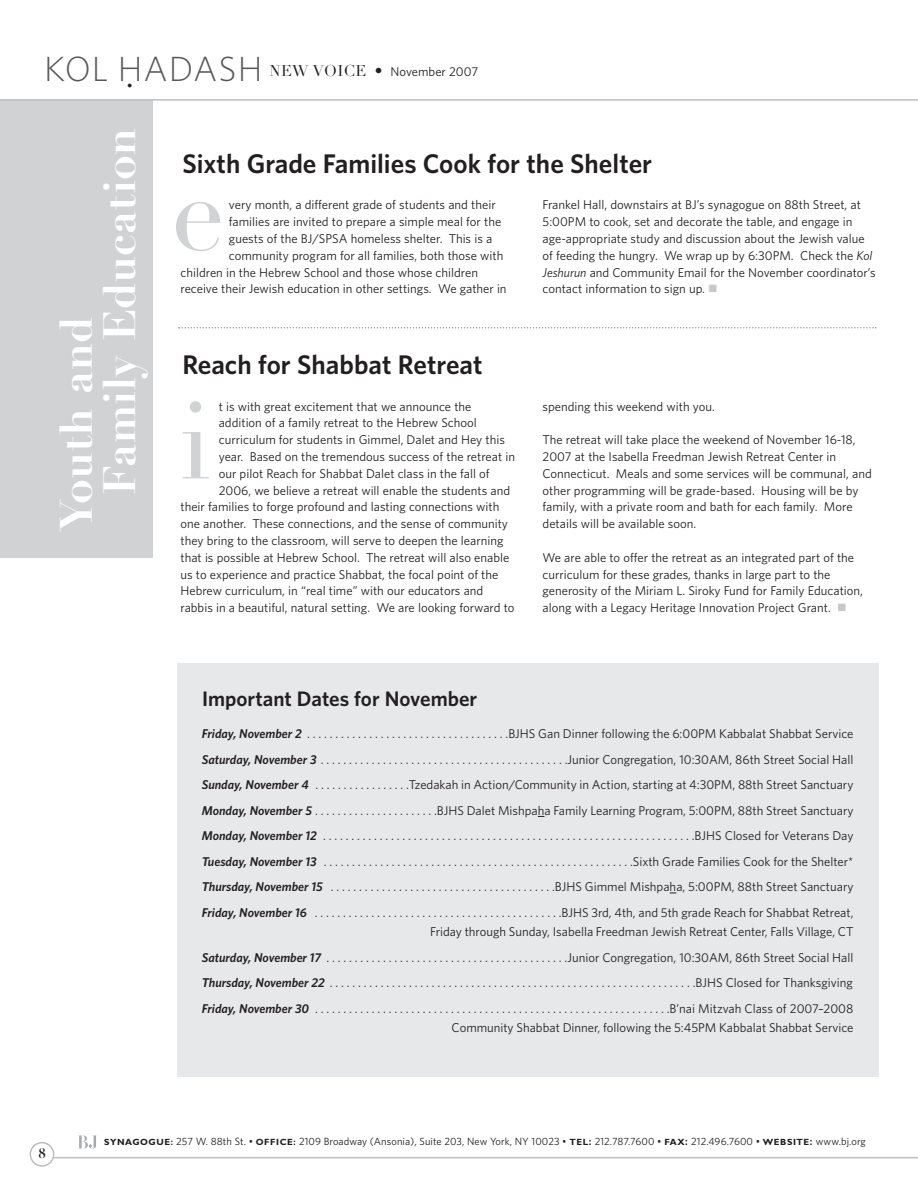
<style>
.page{position:relative;width:918px;height:1188px;background:#fff}
.page>*{position:absolute;margin:0;border:0;box-sizing:border-box;transform-origin:0 0}
.t1{font:108px "Didot LH";color:#d1d2d4}
.t2{font:700 44.55px "Didot LH";color:#fff}
.t3{font:300 35.1px "Whitney";letter-spacing:.03em;color:#57585a}
.t4{font:600 27px "Whitney";color:#231f20}
.t5{font:600 21px "Whitney";color:#231f20}
.t6{font:700 13.5px "Didot LH";color:#231f20}
.t7{font:12.75px/16.8px "Whitney";color:#231f20}
.t8{font:10.5px "Whitney";letter-spacing:.005em;color:#231f20}
.s1{font-family:"Didot LH";font-weight:400;font-size:36px;color:#231f20}
.s2{font-family:"Didot LH";font-size:15.45px}
.s3{font-style:italic}
.s4{font-weight:600;font-style:italic}
.s5{font-family:"Gill Sans";font-weight:700;font-size:9px}
.s6{font-weight:600;font-size:9px}
.s7{font-weight:600}
</style>
<div class="page">
<hr style="left:54px;top:1157px;width:864px;height:1px;background:#bcbdc0">
<div style="left:0;top:100px;width:153px;height:458px;background:#d1d2d4"></div>
<svg style="left:30px;top:1142px;width:24px;height:25px"></svg>
<hr style="left:0;top:99px;width:918px;height:2px;background:#bcbdc0">
<svg style="left:79px;top:1135px;width:18px;height:14px"></svg>
<div style="left:178px;top:663px;width:701px;height:414px;background:#e7e8e9"></div>
<svg style="left:178px;top:327px;width:698px;height:1px"></svg>
<h3 class="t3" style="left:44px;top:48px;width:220px">KOL H<span class="s1">.</span> ADASH</h3>
<p class="t7" style="left:269px;top:63px;width:210px"><span class="s2">NEW VOICE •</span> November 2007</p>
<h2 class="t2" style="left:60px;top:531px;width:216px;rotate:-90deg">Youth and</h2>
<h2 class="t2" style="left:103px;top:495px;width:369px;rotate:-90deg">Family Education</h2>
<h3 class="t4" style="left:182px;top:148px;width:471px">Sixth Grade Families Cook for the Shelter</h3>
<h1 class="t1" style="left:171px;top:173px;width:55px">e</h1>
<p class="t7" style="left:229px;top:197px;width:268px">very month, a different grade of students and their</p>
<p class="t7" style="left:229px;top:213px;width:274px">families are invited to prepare a simple meal for the</p>
<p class="t7" style="left:229px;top:230px;width:265px">guests of the BJ/SPSA homeless shelter. This is a</p>
<p class="t7" style="left:229px;top:247px;width:276px">community program for all families, both those with</p>
<p class="t7" style="left:181px;top:264px;width:299px">children in the Hebrew School and those whose children</p>
<p class="t7" style="left:181px;top:281px;width:328px">receive their Jewish education in other settings. We gather in</p>
<p class="t7" style="left:543px;top:197px;width:335px">Frankel Hall, downstairs at BJ’s synagogue on 88th Street, at 5:00PM to cook, set and decorate the table, and engage in age-appropriate study and discussion about the Jewish value of feeding the hungry. We wrap up by 6:30PM. Check the <span class="s3">Kol Jeshurun</span> and Community Email for the November coordinator’s contact information to sign up.</p>
<h3 class="t4" style="left:182px;top:349px;width:302px">Reach for Shabbat Retreat</h3>
<h1 class="t1" style="left:180px;top:402px;width:33px">i</h1>
<p class="t7" style="left:219px;top:398px;width:254px">t is with great excitement that we announce the</p>
<p class="t7" style="left:219px;top:415px;width:260px">addition of a family retreat to the Hebrew School</p>
<p class="t7" style="left:219px;top:431px;width:288px">curriculum for students in Gimmel, Dalet and Hey this</p>
<p class="t7" style="left:219px;top:448px;width:298px">year. Based on the tremendous success of the retreat in</p>
<p class="t7" style="left:219px;top:465px;width:272px">our pilot Reach for Shabbat Dalet class in the fall of</p>
<p class="t7" style="left:219px;top:482px;width:293px">2006, we believe a retreat will enable the students and</p>
<p class="t7" style="left:181px;top:499px;width:320px">their families to forge profound and lasting connections with</p>
<p class="t7" style="left:181px;top:515px;width:329px">one another. These connections, and the sense of community</p>
<p class="t7" style="left:181px;top:532px;width:324px">they bring to the classroom, will serve to deepen the learning</p>
<p class="t7" style="left:181px;top:549px;width:330px">that is possible at Hebrew School. The retreat will also enable</p>
<p class="t7" style="left:181px;top:566px;width:319px">us to experience and practice Shabbat, the focal point of the</p>
<p class="t7" style="left:181px;top:583px;width:304px">Hebrew curriculum, in “real time” with our educators and</p>
<p class="t7" style="left:181px;top:599px;width:336px">rabbis in a beautiful, natural setting. We are looking forward to</p>
<p class="t7" style="left:543px;top:398px;width:174px">spending this weekend with you.</p>
<p class="t7" style="left:543px;top:431px;width:331px">The retreat will take place the weekend of November 16-18, 2007 at the Isabella Freedman Jewish Retreat Center in Connecticut. Meals and some services will be communal, and other programming will be grade-based. Housing will be by family, with a private room and bath for each family. More details will be available soon.</p>
<p class="t7" style="left:543px;top:549px;width:322px">We are able to offer the retreat as an integrated part of the curriculum for these grades, thanks in large part to the generosity of the Miriam L. Siroky Fund for Family Education, along with a Legacy Heritage Innovation Project Grant.</p>
<h3 class="t5" style="left:202px;top:686px;width:277px">Important Dates for November</h3>
<p class="t7" style="left:202px;top:721px;width:653px;line-height:25.5px;text-align:justify"><span class="s4">Friday, November 2</span> . . . . . . . . . . . . . . . . . . . . . . . . . . . . . . . . . . . .BJHS Gan Dinner following the 6:00PM Kabbalat Shabbat Service <span class="s4">Saturday, November 3</span> . . . . . . . . . . . . . . . . . . . . . . . . . . . . . . . . . . . . . . . . . . . .Junior Congregation, 10:30AM, 86th Street Social Hall <span class="s4">Sunday, November 4</span> . . . . . . . . . . . . . . . . .Tzedakah in Action/Community in Action, starting at 4:30PM, 88th Street Sanctuary <span class="s4">Monday, November 5</span> . . . . . . . . . . . . . . . . . . . . . .BJHS Dalet Mishpaha Family Learning Program, 5:00PM, 88th Street Sanctuary <span class="s4">Monday,November12</span> ..................................................................BJHSClosedforVeteransDay <span class="s4">Tuesday,November13</span> .......................................................SixthGradeFamiliesCookfortheShelter* <span class="s4">Thursday, November 15</span> . . . . . . . . . . . . . . . . . . . . . . . . . . . . . . . . . . . . . . . .BJHS Gimmel Mishpaha, 5:00PM, 88th Street Sanctuary <span class="s4">Friday,November16</span> ............................................BJHS3rd,4th,and5thgradeReachforShabbatRetreat,</p>
<p class="t7" style="left:202px;top:919px;width:653px;line-height:25.5px;text-align:justify;text-indent:228px">Friday through Sunday, Isabella Freedman Jewish Retreat Center, Falls Village, CT <span class="s4">Saturday, November 17</span> . . . . . . . . . . . . . . . . . . . . . . . . . . . . . . . . . . . . . . . . . . .Junior Congregation, 10:30AM, 86th Street Social Hall <span class="s4">Thursday,November22</span> .................................................................BJHSClosedforThanksgiving <span class="s4">Friday,November30</span> ...............................................................B’naiMitzvahClassof2007–2008</p>
<p class="t7" style="left:452px;top:1019px;width:403px">Community Shabbat Dinner, following the 5:45PM Kabbalat Shabbat Service</p>
<p class="t6" style="left:39px;top:1149px;width:9px">8</p>
<p class="t8" style="left:104px;top:1135px;width:763px"><span class="s5">SYNAGOGUE</span><span class="s6">:</span> 257 W. 88th St. • <span class="s5">OFFICE</span><span class="s6">:</span> 2109 Broadway (Ansonia), Suite 203, New York, NY 10023 • <span class="s5">TEL</span><span class="s7">:</span> 212.787.7600 • <span class="s5">FAX</span><span class="s7">:</span> 212.496.7600 • <span class="s5">WEBSITE</span><span class="s7">:</span> www.bj.org</p>
</div>
